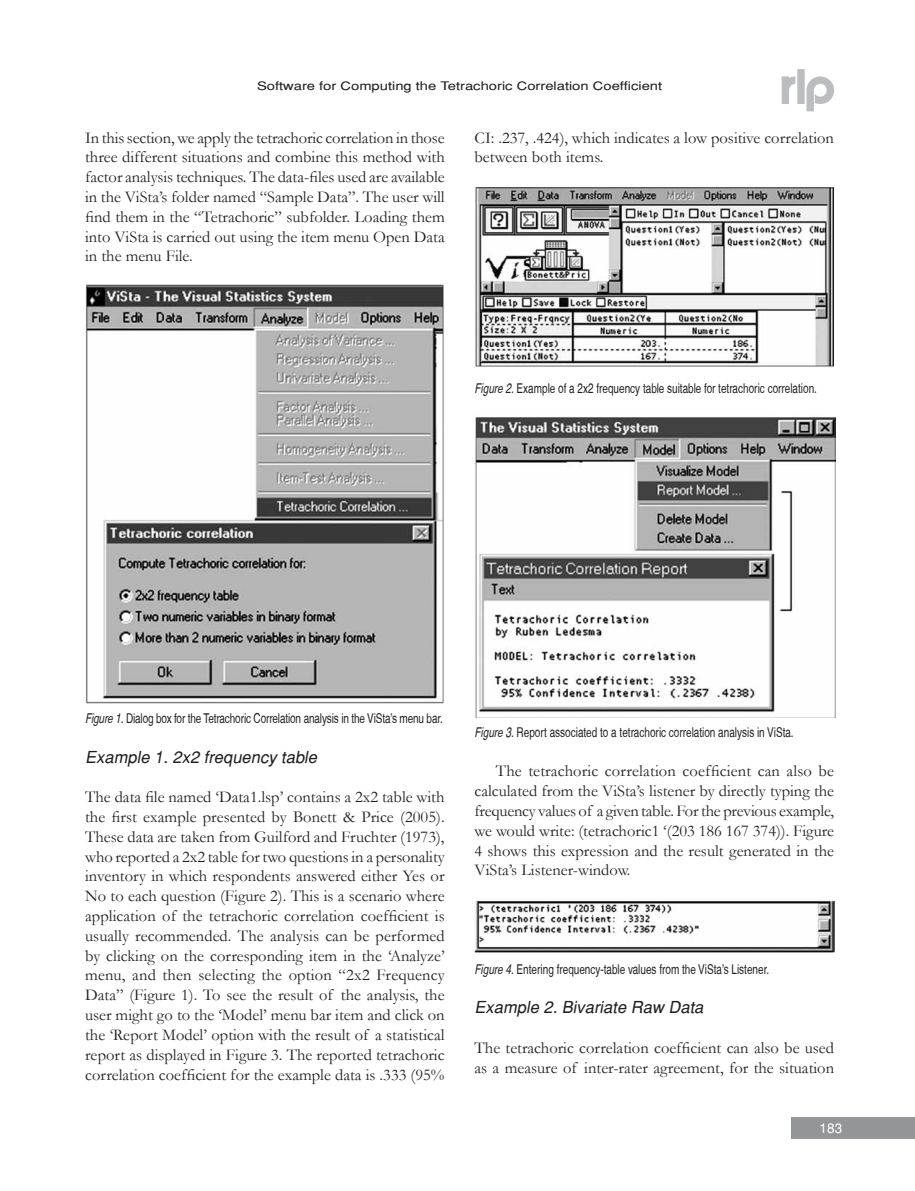
<style>
.page{position:relative;width:915px;height:1191px;background:#fff}
.page>*{position:absolute;margin:0;border:0;box-sizing:border-box;transform-origin:0 0}
.t1{font:16.5px/19.8px "Garamond";color:#231f20;text-align:justify}
.t2{font:italic 16.5px "Helvetica";color:#231f20}
.t3{font:condensed 13.5px "Helvetica";color:#231f20;scale:.9 1}
.t4{font:13.5px "Helvetica";color:#fff}
.t5{font:11.7px "Helvetica";color:#231f20;scale:1.25 1}
.s1{font-style:italic}
</style>
<div class="page">
<div style="left:790px;top:1117px;width:124px;height:21px;background:#939598"></div>
<svg style="left:781px;top:69px;width:52px;height:42px"></svg>
<img style="left:85px;top:284px;width:359px;height:419px">
<img style="left:475px;top:187px;width:358px;height:180px">
<img style="left:475px;top:416px;width:359px;height:301px">
<img style="left:474px;top:900px;width:359px;height:53px">
<p class="t5" style="left:257px;top:78px;width:325px">Software for Computing the Tetrachoric Correlation Coefficient</p>
<p class="t1" style="left:85px;top:127px;width:361px">In this section, we apply the tetrachoric correlation in those three different situations and combine this method with factor analysis techniques. The data-files used are available in the ViSta’s folder named “Sample Data”. The user will find them in the “Tetrachoric” subfolder. Loading them into ViSta is carried out using the item menu Open Data in the menu File.</p>
<p class="t1" style="left:474px;top:127px;width:361px">CI: .237, .424), which indicates a low positive correlation between both items.</p>
<p class="t3" style="left:474px;top:380px;width:382px"><span class="s1">Figure 2.</span>Example of a 2x2 frequency table suitable for tetrachoric correlation.</p>
<p class="t3" style="left:85px;top:710px;width:399px"><span class="s1">Figure 1.</span>Dialog box for the Tetrachoric Correlation analysis in the ViSta’s menu bar.</p>
<p class="t2" style="left:85px;top:746px;width:237px">Example 1. 2x2 frequency table</p>
<p class="t1" style="left:85px;top:786px;width:361px">The data file named ‘Data1.lsp’ contains a 2x2 table with the first example presented by Bonett &amp; Price (2005).<br>These data are taken from Guilford and Fruchter (1973), who reported a 2x2 table for two questions in a personality inventory in which respondents answered either Yes or No to each question (Figure 2). This is a scenario where application of the tetrachoric correlation coefficient is usually recommended. The analysis can be performed by clicking on the corresponding item in the ‘Analyze’ menu, and then selecting the option “2x2 Frequency Data” (Figure 1). To see the result of the analysis, the user might go to the ‘Model’ menu bar item and click on the ‘Report Model’ option with the result of a statistical report as displayed in Figure 3. The reported tetrachoric correlation coefficient for the example data is .333 (95%</p>
<p class="t3" style="left:474px;top:724px;width:356px"><span class="s1">Figure 3.</span>Report associated to a tetrachoric correlation analysis in ViSta.</p>
<p class="t1" style="left:474px;top:761px;width:361px;text-indent:21px">The tetrachoric correlation coefficient can also be calculated from the ViSta’s listener by directly typing the frequency values of a given table. For the previous example, we would write: (tetrachoric1 ‘(203 186 167 374)). Figure 4 shows this expression and the result generated in the ViSta’s Listener-window.</p>
<p class="t3" style="left:474px;top:961px;width:329px"><span class="s1">Figure 4.</span>Entering frequency-table values from the ViSta’s Listener.</p>
<p class="t2" style="left:474px;top:997px;width:234px">Example 2. Bivariate Raw Data</p>
<p class="t1" style="left:474px;top:1037px;width:361px">The tetrachoric correlation coefficient can also be used as a measure of inter-rater agreement, for the situation</p>
<p class="t4" style="left:819px;top:1120px;width:24px">183</p>
</div>
